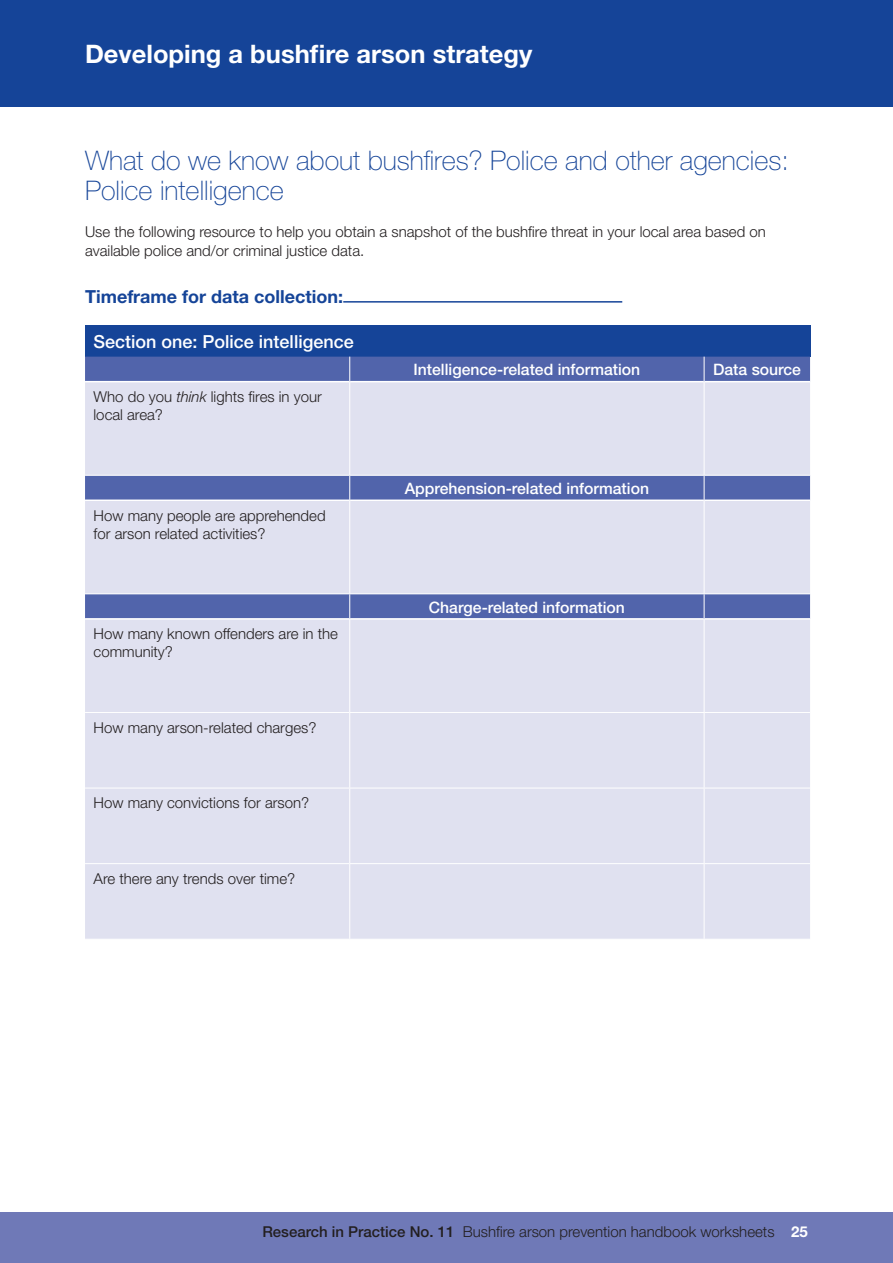
<style>
.page{position:relative;width:893px;height:1263px;background:#fff}
.page>*{position:absolute;margin:0;border:0;box-sizing:border-box;transform-origin:0 0}
.t1{font:100 27px/30px "Helvetica Neue LT";color:#154498}
.t2{font:700 25.5px "Helvetica Neue LT";color:#fff}
.t3{font:500 18px "Helvetica Neue LT";color:#fff}
.t4{font:700 18px "Helvetica Neue LT";color:#154498}
.t5{font:500 15.75px "Helvetica Neue LT";color:#fff}
.t6{font:300 15px/18px "Helvetica Neue LT";color:#231f20}
.s1{font-style:italic}
.s2{font-weight:500}
.s3{font-weight:700;color:#fff}
</style>
<div class="page">
<div style="left:0;top:1212px;width:893px;height:51px;background:#6f79b7"></div>
<div style="left:0;top:0;width:893px;height:106px;background:#154498"></div>
<hr style="left:343px;top:301px;width:279px;height:2px;background:#154498">
<div style="left:85px;top:326px;width:725px;height:31px;background:#154498"></div>
<div style="left:85px;top:357px;width:725px;height:24px;background:#5164ab"></div>
<svg style="left:85px;top:382px;width:725px;height:557px;background:#d4d6ea"></svg>
<hr style="left:85px;top:475px;width:265px;height:1px;background:#fff">
<hr style="left:350px;top:475px;width:354px;height:1px;background:#fff">
<hr style="left:704px;top:475px;width:106px;height:1px;background:#fff">
<hr style="left:85px;top:593px;width:265px;height:1px;background:#fff">
<hr style="left:350px;top:593px;width:354px;height:1px;background:#fff">
<hr style="left:704px;top:593px;width:106px;height:1px;background:#fff">
<hr style="left:85px;top:712px;width:265px;height:1px;background:#fff">
<hr style="left:350px;top:712px;width:354px;height:1px;background:#fff">
<hr style="left:704px;top:712px;width:106px;height:1px;background:#fff">
<hr style="left:85px;top:788px;width:265px;height:1px;background:#fff">
<hr style="left:350px;top:788px;width:354px;height:1px;background:#fff">
<hr style="left:704px;top:788px;width:106px;height:1px;background:#fff">
<hr style="left:85px;top:863px;width:265px;height:1px;background:#fff">
<hr style="left:350px;top:863px;width:354px;height:1px;background:#fff">
<hr style="left:704px;top:863px;width:106px;height:1px;background:#fff">
<hr style="left:85px;top:499px;width:264px;height:2px;background:#fff">
<hr style="left:350px;top:499px;width:354px;height:2px;background:#fff">
<hr style="left:704px;top:499px;width:106px;height:2px;background:#fff">
<hr style="left:85px;top:618px;width:264px;height:2px;background:#fff">
<hr style="left:350px;top:618px;width:354px;height:2px;background:#fff">
<hr style="left:704px;top:618px;width:106px;height:2px;background:#fff">
<svg style="left:349px;top:357px;width:1px;height:25px"></svg>
<svg style="left:704px;top:357px;width:1px;height:25px"></svg>
<hr style="left:349px;top:382px;width:1px;height:93px;background:#fff">
<hr style="left:704px;top:382px;width:1px;height:93px;background:#fff">
<svg style="left:349px;top:476px;width:1px;height:24px"></svg>
<svg style="left:704px;top:476px;width:1px;height:24px"></svg>
<hr style="left:349px;top:500px;width:1px;height:93px;background:#fff">
<hr style="left:704px;top:500px;width:1px;height:93px;background:#fff">
<svg style="left:349px;top:594px;width:1px;height:25px"></svg>
<svg style="left:704px;top:594px;width:1px;height:25px"></svg>
<hr style="left:349px;top:619px;width:1px;height:93px;background:#fff">
<hr style="left:704px;top:619px;width:1px;height:93px;background:#fff">
<hr style="left:349px;top:713px;width:1px;height:75px;background:#fff">
<hr style="left:704px;top:713px;width:1px;height:75px;background:#fff">
<hr style="left:349px;top:788px;width:1px;height:75px;background:#fff">
<hr style="left:704px;top:788px;width:1px;height:75px;background:#fff">
<hr style="left:349px;top:864px;width:1px;height:75px;background:#fff">
<hr style="left:704px;top:864px;width:1px;height:75px;background:#fff">
<h2 class="t2" style="left:85px;top:38px;width:449px">Developing a bushfire arson strategy</h2>
<h1 class="t1" style="left:85px;top:145px;width:705px">What do we know about bushfires? Police and other agencies:<br>Police intelligence</h1>
<p class="t6" style="left:85px;top:221px;width:682px;line-height:19.5px">Use the following resource to help you obtain a snapshot of the bushfire threat in your local area based on available police and/or criminal justice data.</p>
<p class="t4" style="left:85px;top:285px;width:260px">Timeframe for data collection:</p>
<p class="t3" style="left:94px;top:331px;width:262px">Section one: Police intelligence</p>
<p class="t5" style="left:414px;top:360px;width:228px">Intelligence-related information</p>
<p class="t5" style="left:713px;top:360px;width:89px">Data source</p>
<p class="t6" style="left:94px;top:387px;width:230px">Who do you <span class="s1">think</span> lights fires in your local area?</p>
<p class="t6" style="left:94px;top:506px;width:234px">How many people are apprehended for arson related activities?</p>
<p class="t6" style="left:94px;top:624px;width:246px">How many known offenders are in the community?</p>
<p class="t6" style="left:94px;top:718px;width:224px">How many arson-related charges?</p>
<p class="t6" style="left:94px;top:794px;width:217px">How many convictions for arson?</p>
<p class="t6" style="left:94px;top:869px;width:203px">Are there any trends over time?</p>
<p class="t5" style="left:405px;top:479px;width:246px">Apprehension-related information</p>
<p class="t5" style="left:429px;top:597px;width:198px">Charge-related information</p>
<p class="t6" style="left:262px;top:1222px;width:547px"><span class="s2">Research in Practice No. 11</span> Bushfire arson prevention handbook worksheets <span class="s3">25</span></p>
</div>
